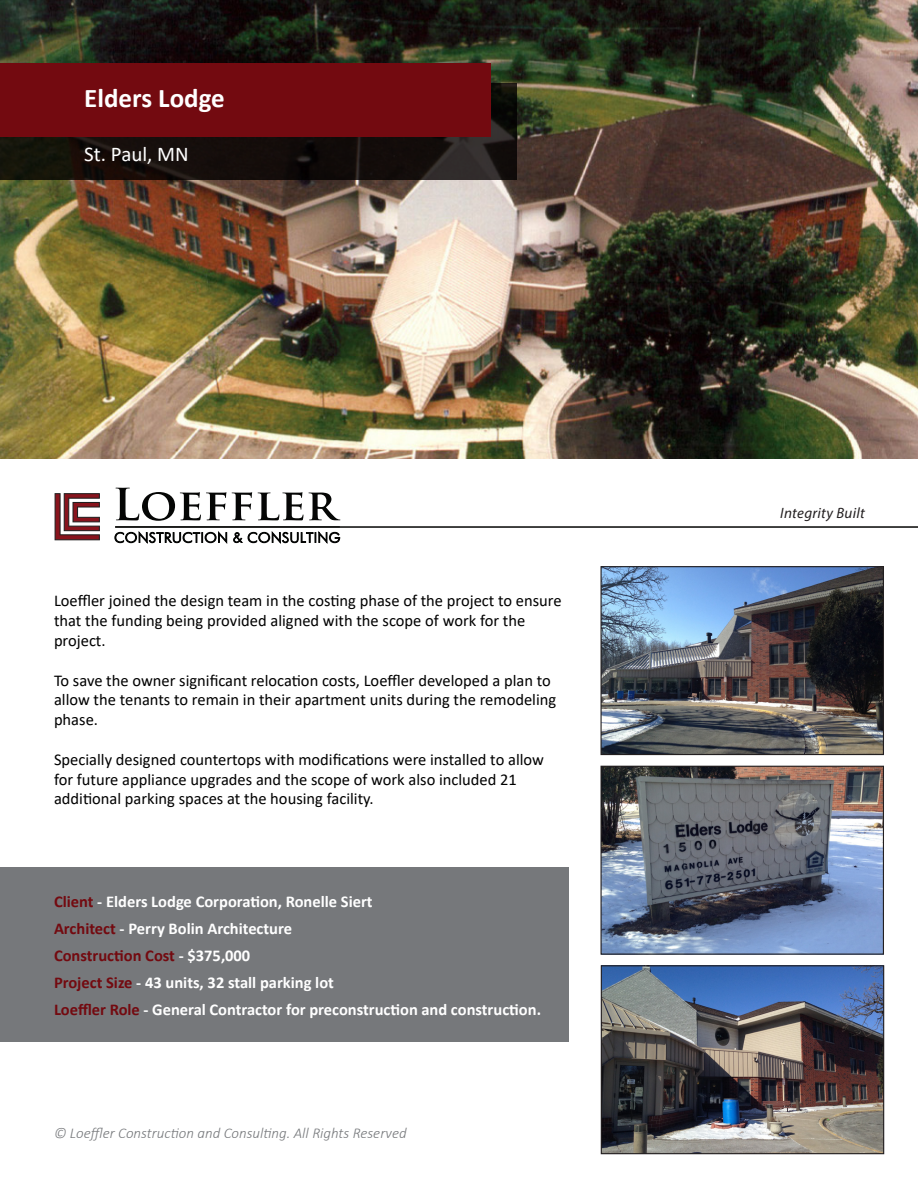
<style>
.page{position:relative;width:918px;height:1188px;background:#fff}
.page>*{position:absolute;margin:0;border:0;box-sizing:border-box;transform-origin:0 0}
.t1{font:700 27px "Calibri";color:#fff}
.t2{font:21px "Calibri";color:#fff}
.t3{font:16.5px/19.8px "Calibri";color:#000}
.t4{font:700 16.5px "Calibri";color:#fff}
.t5{font:700 16.5px "Calibri";color:#730a10}
.t6{font:italic 300 15px "Calibri";color:#76787b}
.t7{font:italic 15px "Myriad Pro";letter-spacing:.02em;color:#231f20}
.s1{color:#730a10}
.s2{color:#fff}
</style>
<div class="page">
<hr style="left:115px;top:526px;width:803px;height:2px;background:#050604">
<svg style="left:55px;top:493px;width:45px;height:47px"></svg>
<svg style="left:116px;top:488px;width:110px;height:33px"></svg>
<svg style="left:232px;top:492px;width:20px;height:28px"></svg>
<svg style="left:258px;top:492px;width:82px;height:28px"></svg>
<svg style="left:114px;top:531px;width:226px;height:13px"></svg>
<img style="left:0;top:0;width:918px;height:459px">
<svg style="left:0;top:83px;width:517px;height:96px;background:#17110e"></svg>
<div style="left:0;top:63px;width:490px;height:74px;background:#730a10"></div>
<div style="left:0;top:867px;width:568px;height:175px;background:#76787b"></div>
<img style="left:603px;top:568px;width:279px;height:185px">
<div style="left:601px;top:566px;width:283px;height:189px;border:1px solid #231f20"></div>
<img style="left:603px;top:768px;width:279px;height:185px">
<div style="left:601px;top:766px;width:283px;height:189px;border:1px solid #231f20"></div>
<img style="left:603px;top:967px;width:279px;height:185px">
<div style="left:601px;top:965px;width:283px;height:189px;border:1px solid #231f20"></div>
<p class="t1" style="left:84px;top:79px;width:142px">Elders Lodge</p>
<p class="t2" style="left:84px;top:140px;width:106px">St. Paul, MN</p>
<p class="t3" style="left:54px;top:591px;width:509px">Loeffler joined the design team in the costing phase of the project to ensure that the funding being provided aligned with the scope of work for the project.</p>
<p class="t3" style="left:54px;top:670px;width:504px">To save the owner significant relocation costs, Loeffler developed a plan to allow the tenants to remain in their apartment units during the remodeling phase.</p>
<p class="t3" style="left:54px;top:749px;width:492px">Specially designed countertops with modifications were installed to allow for future appliance upgrades and the scope of work also included 21 additional parking spaces at the housing facility.</p>
<p class="t4" style="left:54px;top:890px;width:320px"><span class="s1">Client</span> - Elders Lodge Corporation, Ronelle Siert</p>
<p class="t4" style="left:54px;top:917px;width:240px"><span class="s1">Architect</span> - Perry Bolin Architecture</p>
<p class="t5" style="left:54px;top:944px;width:198px">Construction Cost <span class="s2">- $375,000</span></p>
<p class="t4" style="left:54px;top:971px;width:281px"><span class="s1">Project Size</span> - 43 units, 32 stall parking lot</p>
<p class="t4" style="left:54px;top:998px;width:489px"><span class="s1">Loeffler Role</span> - General Contractor for preconstruction and construction.</p>
<p class="t6" style="left:54px;top:1124px;width:354px">© Loeffler Construction and Consulting. All Rights Reserved</p>
<p class="t7" style="left:780px;top:504px;width:86px">Integrity Built</p>
</div>
